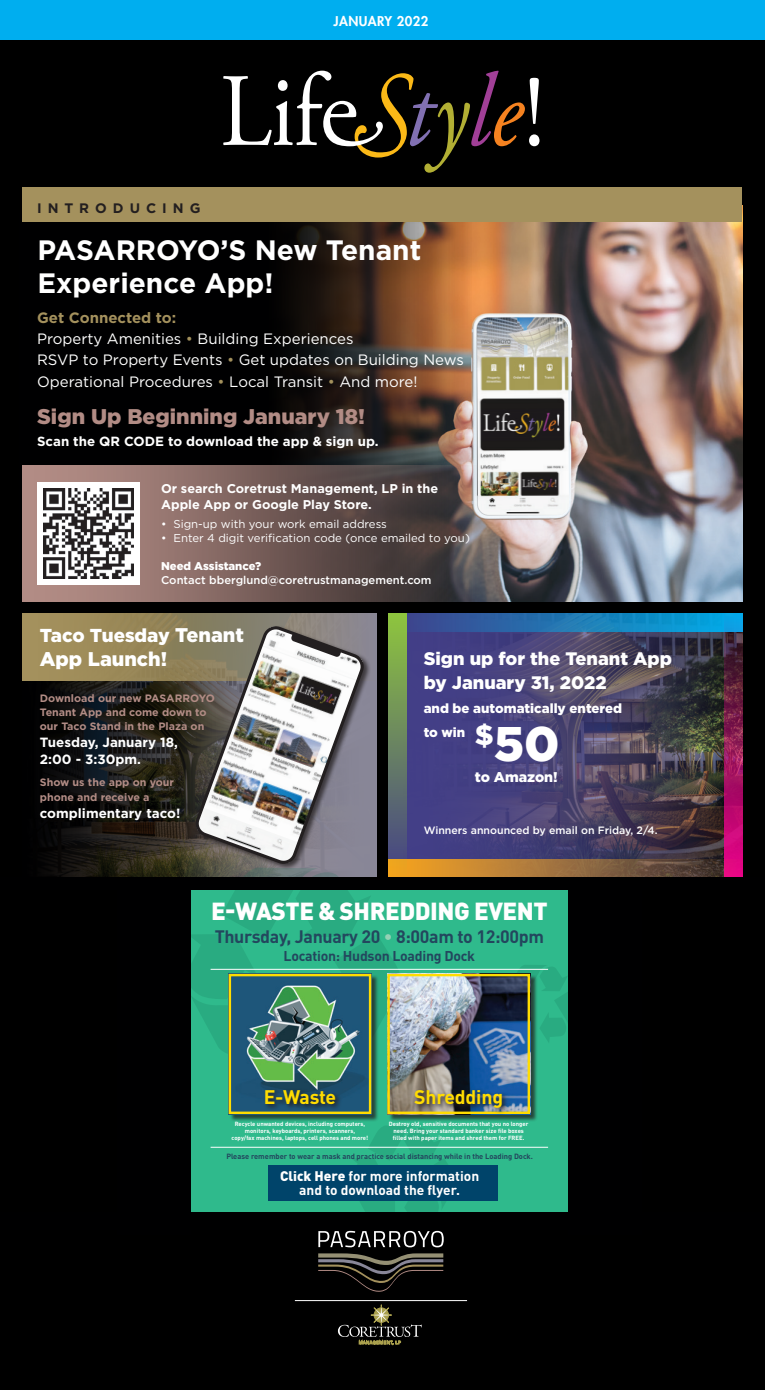
<style>
.page{position:relative;width:765px;height:1390px;background:#fff}
.page>*{position:absolute;margin:0;border:0;box-sizing:border-box;transform-origin:0 0}
.t1{font:700 28px/33.6px "Gotham";color:#fff}
.t2{font:900 24.38px "DIN Pro";letter-spacing:-.02em;color:#fff}
.t3{font:900 21.25px "Gotham";color:#b28c85}
.t4{font:900 19.75px "Gotham";color:#fff}
.t5{font:700 19.38px "DIN Pro";letter-spacing:-.01em;color:#ffdc01}
.t6{font:900 18.75px "Gotham";color:#fff}
.t7{font:900 18.12px/24.2px "Gotham";color:#fff}
.t8{font:700 17.75px "DIN Pro";letter-spacing:-.02em;color:#23475e}
.t9{font:15px/21.2px "Gotham";color:#fff}
.t10{font:900 14.12px "Gotham";color:#fff}
.t11{font:700 14px "DIN Pro";letter-spacing:-.02em;color:#23475e}
.t12{font:700 13.75px/13.8px "DIN Pro";color:#fff;text-align:center}
.t13{font:700 13.75px "Gotham";letter-spacing:.44em;color:#231f20}
.t14{font:700 13.38px/17px "Gotham";color:#fff}
.t15{font:700 13.25px "Gotham";color:#fff}
.t16{font:900 13.25px/24.2px "Gotham";color:#fff}
.t17{font:800 13.12px "Futura";letter-spacing:.03em;color:#fff}
.t18{font:700 12.62px/15.2px "Gotham";color:#fff}
.t19{font:11.38px "Gotham";color:#fff}
.t20{font:500 11.25px "Gotham";color:#fff}
.t21{font:900 11.25px "Gotham";color:#fff}
.t22{font:700 10.75px/14.2px "Gotham";color:#b28c85}
.t23{font:500 10.62px "Gotham";color:#fff}
.t24{font:700 7.5px "DIN Pro";color:#23475e}
.t25{font:700 6px/7.2px "DIN Pro";color:#fff;text-align:center}
.s1{font-weight:700;color:#a4915d}
.s2{color:#a4915d}
.s3{font-size:19.75px}
.s4{font-size:28.25px}
.s5{font-size:48.5px}
.s6{color:#94d1b5}
.s7{font-weight:900}
</style>
<div class="page">
<div style="left:0;top:0;width:765px;height:58px;background:#00aeef"></div>
<div style="left:0;top:40px;width:765px;height:1349px;background:#000"></div>
<img style="left:472px;top:221px;width:270px;height:381px">
<svg style="left:265px;top:221px;width:207px;height:244px"></svg>
<svg style="left:22px;top:465px;width:458px;height:137px;background:#715b58"></svg>
<div style="left:22px;top:187px;width:720px;height:34px;background:#a4915d"></div>
<div style="left:37px;top:482px;width:103px;height:103px;background:#fff"></div>
<img style="left:44px;top:489px;width:89px;height:89px">
<img style="left:476px;top:316px;width:93px;height:201px">
<svg style="left:42px;top:681px;width:135px;height:196px"></svg>
<svg style="left:177px;top:681px;width:200px;height:196px;background:#4f4d4b"></svg>
<svg style="left:22px;top:613px;width:355px;height:68px;background:#96885f"></svg>
<svg style="left:192px;top:624px;width:176px;height:243px;background:#6f6b6b"></svg>
<img style="left:196px;top:626px;width:167px;height:238px">
<svg style="left:406px;top:631px;width:318px;height:228px;background:#474269"></svg>
<svg style="left:406px;top:613px;width:318px;height:18px;background:#2076b3"></svg>
<svg style="left:724px;top:613px;width:18px;height:246px;background:#832262"></svg>
<svg style="left:406px;top:859px;width:336px;height:18px;background:#9d673b"></svg>
<svg style="left:388px;top:613px;width:18px;height:264px;background:#70885c"></svg>
<div style="left:190px;top:890px;width:379px;height:322px;background:#2fba8c"></div>
<svg style="left:497px;top:964px;width:72px;height:79px"></svg>
<svg style="left:185px;top:867px;width:218px;height:207px"></svg>
<div style="left:230px;top:974px;width:149px;height:147px;background:#231f20;opacity:.75"></div>
<img style="left:232px;top:976px;width:136px;height:135px">
<div style="left:229px;top:973px;width:142px;height:141px;border:2px solid #ffdc01"></div>
<div style="left:388px;top:974px;width:150px;height:147px;background:#231f20;opacity:.75"></div>
<img style="left:390px;top:976px;width:137px;height:135px">
<div style="left:387px;top:973px;width:143px;height:141px;border:2px solid #ffdc01"></div>
<svg style="left:263px;top:1088px;width:79px;height:23px;background:#1e435c"></svg>
<svg style="left:413px;top:1088px;width:96px;height:26px;background:#5c6660"></svg>
<hr style="left:211px;top:969px;width:337px;height:1px;background:#fff">
<hr style="left:211px;top:1147px;width:337px;height:1px;background:#fff">
<div style="left:268px;top:1164px;width:230px;height:36px;background:#00446a"></div>
<div style="left:0;top:877px;width:765px;height:13px;background:#000001"></div>
<div style="left:117px;top:882px;width:74px;height:353px;background:#000001"></div>
<svg style="left:223px;top:71px;width:317px;height:102px"></svg>
<hr style="left:295px;top:1300px;width:172px;height:1px;background:#fff">
<svg style="left:338px;top:1304px;width:84px;height:40px"></svg>
<svg style="left:318px;top:1126px;width:139px;height:121px"></svg>
<svg style="left:318px;top:1253px;width:125px;height:38px"></svg>
<h3 class="t17" style="left:334px;top:13px;width:96px">JANUARY 2022</h3>
<h3 class="t13" style="left:37px;top:199px;width:165px">INTRODUCING</h3>
<h1 class="t1" style="left:37px;top:233px;width:385px">PASARROYO’S New Tenant<br>Experience App!</h1>
<h3 class="t9" style="left:37px;top:306px;width:428px"><span class="s1">Get Connected to:<br></span>Property Amenities <span class="s2">•</span> Building Experiences<br>RSVP to Property Events <span class="s2">•</span> Get updates on Building News Operational Procedures <span class="s2">•</span> Local Transit <span class="s2">•</span> And more!</h3>
<h3 class="t3" style="left:37px;top:402px;width:329px">Sign Up Beginning January 18!</h3>
<h3 class="t15" style="left:37px;top:432px;width:343px">Scan the QR CODE to download the app &amp; sign up.</h3>
<h3 class="t18" style="left:161px;top:481px;width:279px">Or search Coretrust Management, LP in the<br>Apple App or Google Play Store.</h3>
<h3 class="t19" style="left:161px;top:517px;width:227px">• Sign-up with your work email address</h3>
<h3 class="t19" style="left:161px;top:531px;width:310px">• Enter 4 digit verification code (once emailed to you)</h3>
<h3 class="t21" style="left:161px;top:558px;width:102px">Need Assistance?</h3>
<h3 class="t20" style="left:161px;top:572px;width:272px">Contact bberglund@coretrustmanagement.com</h3>
<h3 class="t6" style="left:40px;top:622px;width:206px">Taco Tuesday <span class="s3">Tenant</span></h3>
<h3 class="t4" style="left:40px;top:645px;width:129px">App Launch!</h3>
<h3 class="t22" style="left:40px;top:690px;width:176px">Download our new PASARROYO<br>Tenant App and come down to our Taco Stand in the Plaza on</h3>
<h3 class="t14" style="left:40px;top:734px;width:140px">Tuesday, January 18,<br>2:00 - 3:30pm.</h3>
<h3 class="t22" style="left:40px;top:775px;width:136px">Show us the app on your phone and receive a</h3>
<h3 class="t14" style="left:40px;top:804px;width:142px">complimentary taco!</h3>
<h3 class="t7" style="left:424px;top:646px;width:250px">Sign up for the Tenant App by January 31, 2022</h3>
<h3 class="t16" style="left:424px;top:696px;width:200px">and be automatically entered to win <span class="s4">$</span><span class="s5">50</span></h3>
<h3 class="t10" style="left:475px;top:767px;width:84px">to Amazon!</h3>
<h3 class="t23" style="left:424px;top:823px;width:236px">Winners announced by email on Friday, 2/4.</h3>
<h2 class="t2" style="left:211px;top:895px;width:338px">E-WASTE &amp; SHREDDING EVENT</h2>
<h3 class="t8" style="left:215px;top:924px;width:331px">Thursday, January 20 <span class="s6">•</span> 8:00am to 12:00pm</h3>
<h3 class="t11" style="left:284px;top:946px;width:193px">Location: Hudson Loading Dock</h3>
<h3 class="t5" style="left:264px;top:1084px;width:74px">E-Waste</h3>
<h3 class="t5" style="left:414px;top:1084px;width:90px">Shredding</h3>
<p class="t25" style="left:232px;top:1119px;width:138px">Recycle unwanted devices, including computers, monitors, keyboards, printers, scanners,<br>copy/fax machines, laptops, cell phones and more!</p>
<p class="t25" style="left:389px;top:1119px;width:141px">Destroy old, sensitive documents that you no longer need. Bring your standard banker size file boxes filled with paper items and shred them for FREE.</p>
<p class="t24" style="left:226px;top:1150px;width:308px">Please remember to wear a mask and practice social distancing while in the Loading Dock.</p>
<h3 class="t12" style="left:280px;top:1168px;width:201px"><span class="s7">Click Here</span> for more information and to download the flyer.</h3>
</div>
